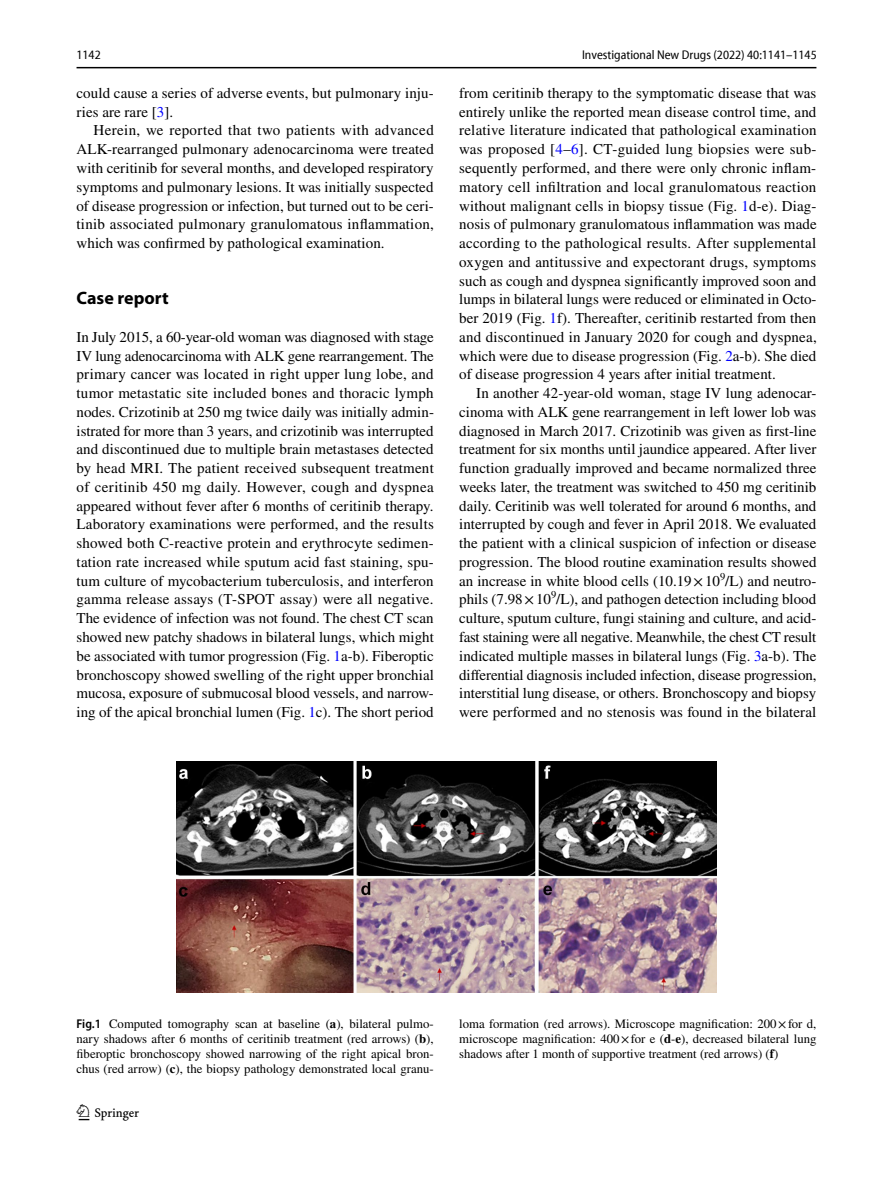
<style>
.page{position:relative;width:893px;height:1187px;background:#fff}
.page>*{position:absolute;margin:0;border:0;box-sizing:border-box;transform-origin:0 0}
.t1{font:22.5px "Springnew Regular 2";color:#000}
.t2{font:700 18px "Myriad Pro";color:#000}
.t3{font:15px/18.8px "STIX";letter-spacing:.005em;color:#000;text-align:justify}
.t4{font:12.75px/15px "STIX";color:#000;text-align:justify}
.t5{font:semi-condensed 12.75px "Myriad Pro Unic";color:#000}
.s1{color:#00f}
.s2{font-family:"Myriad Pro";font-weight:600;font-stretch:semi-condensed}
.s3{font-weight:700}
</style>
<div class="page">
<hr style="left:77px;top:67px;width:739px;height:1px;background:#000">
<img style="left:176px;top:761px;width:540px;height:231px">
<p class="t5" style="left:77px;top:50px;width:26px">1142</p>
<p class="t5" style="left:582px;top:50px;width:236px">Investigational New Drugs (2022) 40:1141–1145</p>
<p class="t3" style="left:77px;top:84px;width:359px">could cause a series of adverse events, but pulmonary inju&shy;ries are rare [<span class="s1">3</span>].</p>
<p class="t3" style="left:77px;top:122px;width:359px;text-indent:17px">Herein, we reported that two patients with advanced ALK-rearranged pulmonary adenocarcinoma were treated with ceritinib for several months, and developed respiratory symptoms and pulmonary lesions. It was initially suspected of disease progression or infection, but turned out to be ceri&shy;tinib associated pulmonary granulomatous inflammation, which was confirmed by pathological examination.</p>
<p class="t2" style="left:77px;top:286px;width:94px">Case report</p>
<p class="t3" style="left:77px;top:328px;width:359px">In July 2015, a 60-year-old woman was diagnosed with stage IV lung adenocarcinoma with ALK gene rearrangement. The primary cancer was located in right upper lung lobe, and tumor metastatic site included bones and thoracic lymph nodes. Crizotinib at 250 mg twice daily was initially admin&shy;istrated for more than 3 years, and crizotinib was interrupted and discontinued due to multiple brain metastases detected by head MRI. The patient received subsequent treatment of ceritinib 450 mg daily. However, cough and dyspnea appeared without fever after 6 months of ceritinib therapy.<br>Laboratory examinations were performed, and the results showed both C-reactive protein and erythrocyte sedimen&shy;tation rate increased while sputum acid fast staining, spu&shy;tum culture of mycobacterium tuberculosis, and interferon gamma release assays (T-SPOT assay) were all negative.<br>The evidence of infection was not found. The chest CT scan showed new patchy shadows in bilateral lungs, which might be associated with tumor progression (Fig. <span class="s1">1</span>a-b). Fiberoptic bronchoscopy showed swelling of the right upper bronchial mucosa, exposure of submucosal blood vessels, and narrow&shy;ing of the apical bronchial lumen (Fig. <span class="s1">1</span>c). The short period</p>
<p class="t3" style="left:459px;top:84px;width:359px">from ceritinib therapy to the symptomatic disease that was entirely unlike the reported mean disease control time, and relative literature indicated that pathological examination was proposed [<span class="s1">4</span>–<span class="s1">6</span>]. CT-guided lung biopsies were sub&shy;sequently performed, and there were only chronic inflam&shy;matory cell infiltration and local granulomatous reaction without malignant cells in biopsy tissue (Fig. <span class="s1">1</span>d-e). Diag&shy;nosis of pulmonary granulomatous inflammation was made according to the pathological results. After supplemental oxygen and antitussive and expectorant drugs, symptoms such as cough and dyspnea significantly improved soon and lumps in bilateral lungs were reduced or eliminated in Octo&shy;ber 2019 (Fig. <span class="s1">1</span>f). Thereafter, ceritinib restarted from then and discontinued in January 2020 for cough and dyspnea, which were due to disease progression (Fig. <span class="s1">2</span>a-b). She died of disease progression 4 years after initial treatment.</p>
<p class="t3" style="left:459px;top:384px;width:359px;text-indent:17px">In another 42-year-old woman, stage IV lung adenocar&shy;cinoma with ALK gene rearrangement in left lower lob was diagnosed in March 2017. Crizotinib was given as first-line treatment for six months until jaundice appeared. After liver function gradually improved and became normalized three weeks later, the treatment was switched to 450 mg ceritinib daily. Ceritinib was well tolerated for around 6 months, and interrupted by cough and fever in April 2018. We evaluated the patient with a clinical suspicion of infection or disease progression. The blood routine examination results showed an increase in white blood cells (10.19×10<sup>9</sup>/L) and neutro&shy;phils (7.98× -10<sup>9</sup>/L), and pathogen detection including blood culture, sputum culture, fungi staining and culture, and acid&shy;fast staining were all negative. Meanwhile, the chest CT result indicated multiple masses in bilateral lungs (Fig. <span class="s1">3</span>a-b). The differential diagnosis included infection, disease progression, interstitial lung disease, or others. Bronchoscopy and biopsy were performed and no stenosis was found in the bilateral</p>
<p class="t4" style="left:77px;top:1016px;width:359px"><span class="s2">Fig.1</span> Computed tomography scan at baseline (<span class="s3">a</span>), bilateral pulmo&shy;nary shadows after 6 months of ceritinib treatment (red arrows) (<span class="s3">b</span>), fiberoptic bronchoscopy showed narrowing of the right apical bron&shy;chus (red arrow) (<span class="s3">c</span>), the biopsy pathology demonstrated local granu-</p>
<p class="t4" style="left:459px;top:1016px;width:359px">loma formation (red arrows). Microscope magnification: 200×for d, microscope magnification: 400×for e (<span class="s3">d</span>-<span class="s3">e</span>), decreased bilateral lung shadows after 1 month of supportive treatment (red arrows) (<span class="s3">f</span>)</p>
<h1 class="t1" style="left:79px;top:1104px;width:62px">1 3</h1>
</div>
